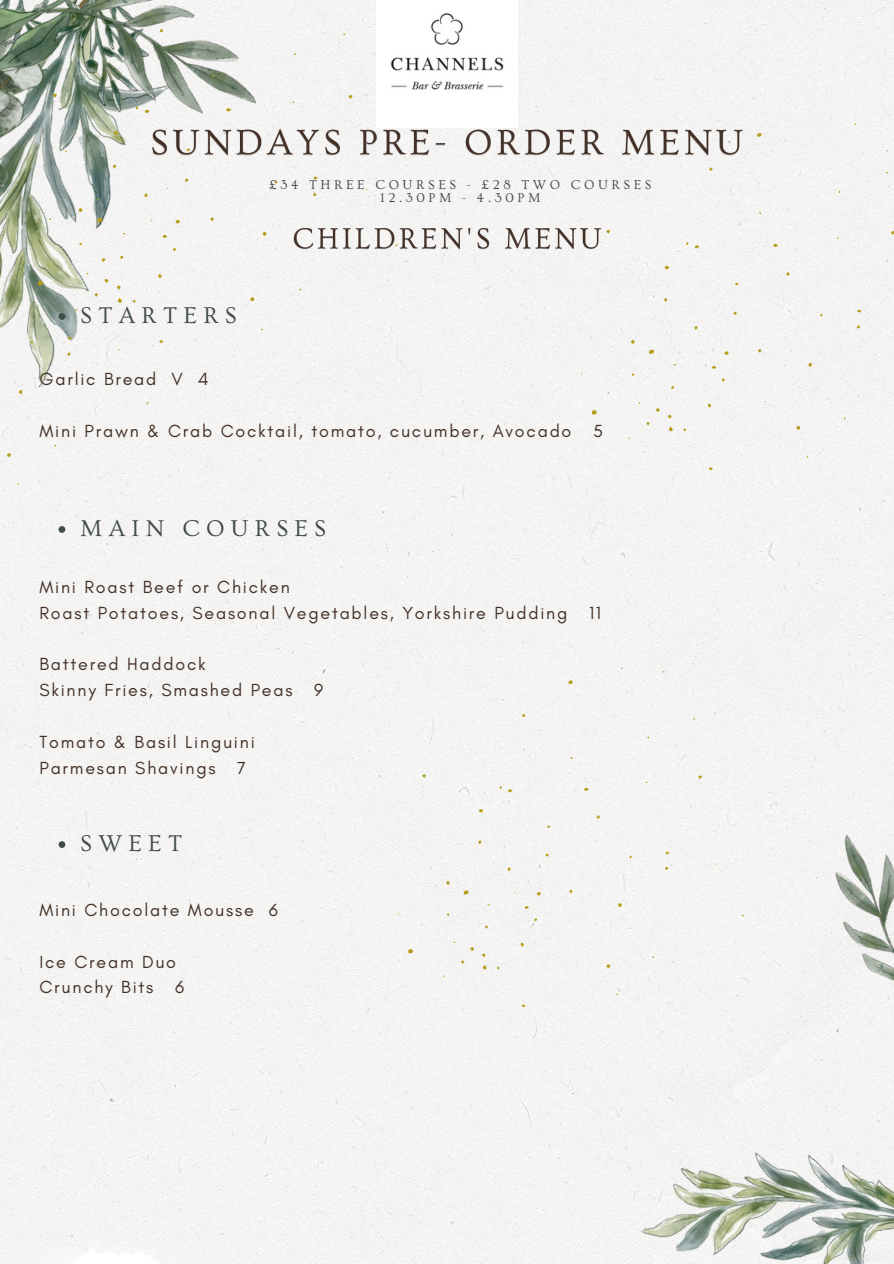
<style>
.page{position:relative;width:894px;height:1264px;background:#fff}
.page>*{position:absolute;margin:0;border:0;box-sizing:border-box;transform-origin:0 0}
.t1{font:24px "Ovo";letter-spacing:.26em;color:#404b49}
.t2{font:17.85px/25.8px "Glacial Indifference";letter-spacing:.1em;color:#433127}
.t3{font:13.5px/13.5px "Ovo";letter-spacing:.26em;color:#404b49;text-align:center}
</style>
<div class="page">
<div style="left:0;top:0;width:893px;height:1263px;background:#f4f4f3"></div>
<img style="left:0;top:0;width:247px;height:484px">
<img style="left:638px;top:1079px;width:255px;height:184px">
<img style="left:799px;top:832px;width:94px;height:169px">
<div style="left:580px;top:123px;width:313px;height:347px;background:#f4f4f3"></div>
<div style="left:397px;top:671px;width:346px;height:336px;background:#f4f4f3"></div>
<svg style="left:27px;top:0;width:370px;height:343px;fill:#f4f3f2"></svg>
<svg style="left:0;top:151px;width:148px;height:346px;fill:#f3f3f2"></svg>
<img style="left:376px;top:0;width:141px;height:122px">
<img style="left:150px;top:122px;width:597px;height:43px">
<img style="left:291px;top:222px;width:314px;height:34px">
<svg style="left:59px;top:313px;width:6px;height:7px"></svg>
<svg style="left:59px;top:526px;width:6px;height:7px"></svg>
<svg style="left:59px;top:841px;width:6px;height:7px"></svg>
<p class="t3" style="left:269px;top:178px;width:384px">£34 THREE COURSES - £28 TWO COURSES<br>12.30PM - 4.30PM</p>
<p class="t1" style="left:80px;top:302px;width:158px">STARTERS</p>
<p class="t2" style="left:39px;top:366px;width:171px">Garlic Bread V 4</p>
<p class="t2" style="left:39px;top:417px;width:565px">Mini Prawn &amp; Crab Cocktail, tomato, cucumber, Avocado 5</p>
<p class="t1" style="left:80px;top:515px;width:247px">MAIN COURSES</p>
<p class="t2" style="left:39px;top:573px;width:563px">Mini Roast Beef or Chicken<br>Roast Potatoes, Seasonal Vegetables, Yorkshire Pudding 11</p>
<p class="t2" style="left:39px;top:651px;width:285px">Battered Haddock<br>Skinny Fries, Smashed Peas 9</p>
<p class="t2" style="left:39px;top:728px;width:217px">Tomato &amp; Basil Linguini<br>Parmesan Shavings 7</p>
<p class="t1" style="left:80px;top:830px;width:103px">SWEET</p>
<p class="t2" style="left:39px;top:896px;width:240px">Mini Chocolate Mousse 6</p>
<h4 class="t2" style="left:39px;top:948px;width:146px">Ice Cream Duo<br>Crunchy Bits 6</h4>
</div>
